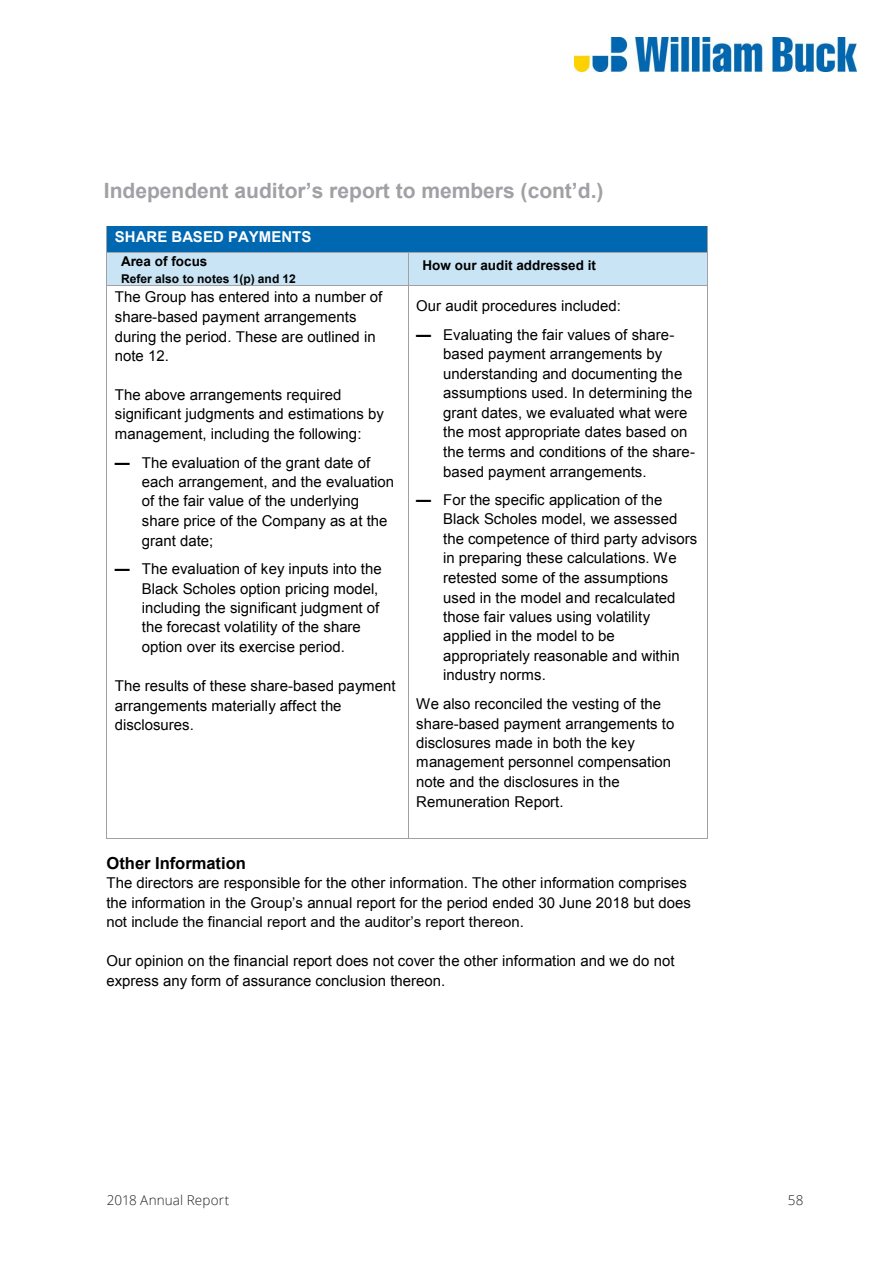
<style>
.page{position:relative;width:893px;height:1263px;background:#fff}
.page>*{position:absolute;margin:0;border:0;box-sizing:border-box;transform-origin:0 0}
.t1{font:700 21px "Arial";letter-spacing:-.005em;color:#a1a0a4}
.t2{font:700 16.5px "Arial";color:#000}
.t3{font:15px/19.5px "Arial";color:#000}
.t4{font:700 15px "Arial";letter-spacing:.005em;color:#fff}
.t5{font:700 13.5px "Arial";color:#000}
.t6{font:300 13.5px "Open Sans";letter-spacing:.01em;color:#231f20}
.t7{font:700 12px "Arial";letter-spacing:-.005em;color:#000}
.s1{font-weight:700}
</style>
<div class="page">
<img style="left:574px;top:37px;width:283px;height:35px">
<div style="left:107px;top:226px;width:600px;height:26px;background:#0067b1"></div>
<div style="left:107px;top:253px;width:301px;height:33px;background:#c9e4f5"></div>
<div style="left:408px;top:253px;width:299px;height:33px;background:#c9e4f5"></div>
<svg style="left:106px;top:226px;width:1px;height:26px"></svg>
<hr style="left:107px;top:252px;width:301px;height:1px;background:#a1a0a4">
<hr style="left:408px;top:252px;width:299px;height:1px;background:#a1a0a4">
<svg style="left:707px;top:226px;width:1px;height:26px"></svg>
<hr style="left:106px;top:252px;width:1px;height:34px;background:#a1a0a4">
<hr style="left:408px;top:252px;width:1px;height:34px;background:#a1a0a4">
<hr style="left:707px;top:252px;width:1px;height:34px;background:#a1a0a4">
<hr style="left:107px;top:286px;width:301px;height:1px;background:#a1a0a4">
<hr style="left:408px;top:286px;width:299px;height:1px;background:#a1a0a4">
<hr style="left:106px;top:286px;width:1px;height:552px;background:#a1a0a4">
<hr style="left:107px;top:838px;width:301px;height:1px;background:#a1a0a4">
<hr style="left:408px;top:286px;width:1px;height:552px;background:#a1a0a4">
<hr style="left:408px;top:838px;width:299px;height:1px;background:#a1a0a4">
<hr style="left:707px;top:286px;width:1px;height:552px;background:#a1a0a4">
<p class="t1" style="left:104px;top:177px;width:501px">Independent auditor’s report to members (cont’d.)</p>
<p class="t4" style="left:115px;top:227px;width:198px">SHARE BASED PAYMENTS</p>
<p class="t5" style="left:121px;top:252px;width:88px">Area of focus</p>
<p class="t7" style="left:121px;top:271px;width:176px">Refer also to notes 1(p) and 12</p>
<p class="t5" style="left:423px;top:257px;width:175px">How our audit addressed it</p>
<p class="t3" style="left:115px;top:288px;width:269px">The Group has entered into a number of share-based payment arrangements during the period. These are outlined in note 12.</p>
<p class="t3" style="left:115px;top:385px;width:271px">The above arrangements required significant judgments and estimations by management, including the following:</p>
<p class="t3" style="left:142px;top:453px;width:254px;text-indent:-27px"><span class="s1">—</span> The evaluation of the grant date of each arrangement, and the evaluation of the fair value of the underlying share price of the Company as at the grant date;</p>
<p class="t3" style="left:142px;top:559px;width:241px;text-indent:-27px"><span class="s1">—</span> The evaluation of key inputs into the Black Scholes option pricing model, including the significant judgment of the forecast volatility of the share option over its exercise period.</p>
<p class="t3" style="left:115px;top:676px;width:282px">The results of these share-based payment arrangements materially affect the disclosures.</p>
<p class="t3" style="left:416px;top:297px;width:206px">Our audit procedures included:</p>
<p class="t3" style="left:443px;top:325px;width:253px;text-indent:-27px"><span class="s1">—</span> Evaluating the fair values of share&shy;based payment arrangements by understanding and documenting the assumptions used. In determining the grant dates, we evaluated what were the most appropriate dates based on the terms and conditions of the share&shy;based payment arrangements.</p>
<p class="t3" style="left:443px;top:490px;width:256px;text-indent:-27px"><span class="s1">—</span> For the specific application of the<br>Black Scholes model, we assessed the competence of third party advisors in preparing these calculations. We retested some of the assumptions used in the model and recalculated those fair values using volatility applied in the model to be appropriately reasonable and within industry norms.</p>
<p class="t3" style="left:416px;top:694px;width:260px">We also reconciled the vesting of the share-based payment arrangements to disclosures made in both the key management personnel compensation note and the disclosures in the<br>Remuneration Report.</p>
<p class="t2" style="left:106px;top:852px;width:141px">Other Information</p>
<p class="t3" style="left:106px;top:873px;width:586px">The directors are responsible for the other information. The other information comprises the information in the Group’s annual report for the period ended 30 June 2018 but does not include the financial report and the auditor’s report thereon.</p>
<p class="t3" style="left:106px;top:951px;width:570px">Our opinion on the financial report does not cover the other information and we do not express any form of assurance conclusion thereon.</p>
<p class="t6" style="left:107px;top:1190px;width:124px">2018 Annual Report</p>
<p class="t6" style="left:788px;top:1190px;width:17px">58</p>
</div>
